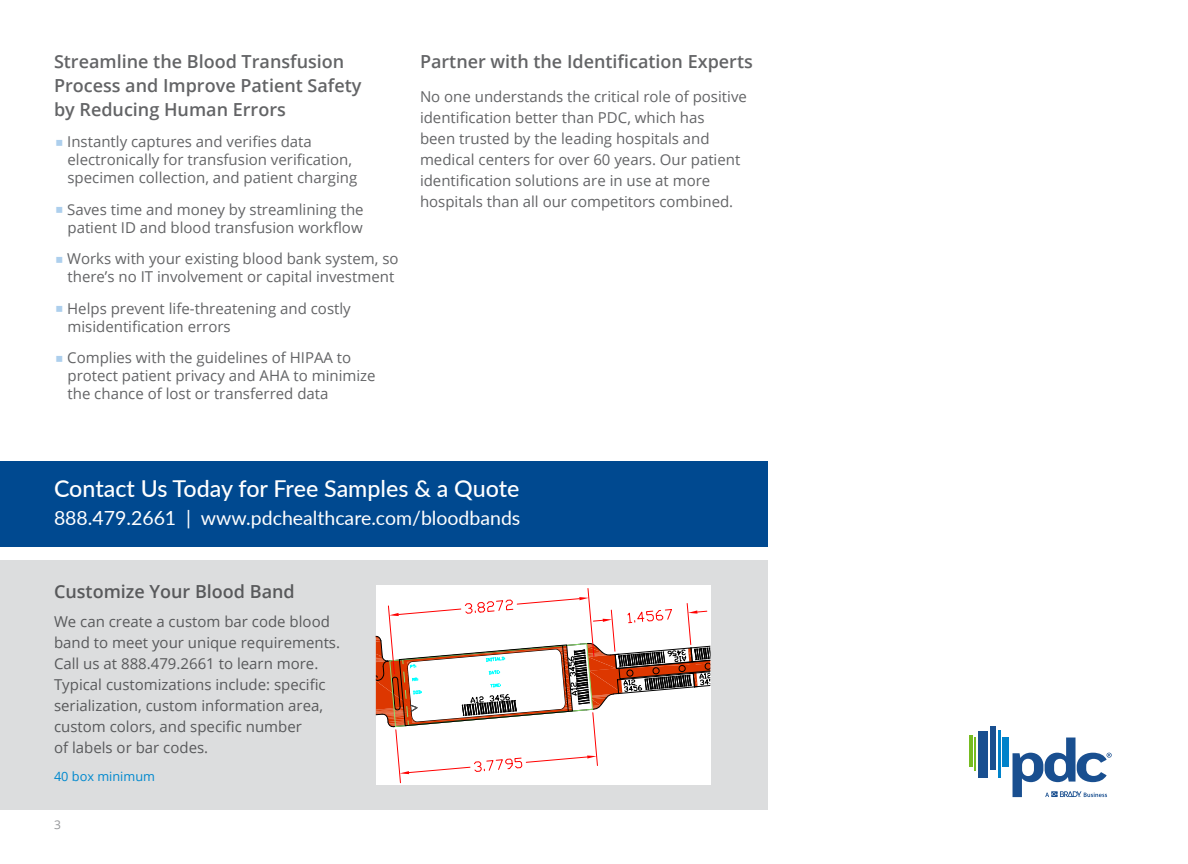
<style>
.page{position:relative;width:1188px;height:864px;background:#fff}
.page>*{position:absolute;margin:0;border:0;box-sizing:border-box;transform-origin:0 0}
.t1{font:500 23.25px "Lato";color:#fff}
.t2{font:19.5px "Lato";color:#fff}
.t3{font:600 18px/24px "Open Sans";color:#636466}
.t4{font:600 18px "Open Sans";color:#58595b}
.t5{font:15px/18px "Open Sans";color:#636466}
.t6{font:15px/21px "Open Sans";color:#58595b}
.t7{font:12.75px "Open Sans";color:#0088ce}
.t8{font:12px "Open Sans";color:#939598}
</style>
<div class="page">
<div style="left:0;top:561px;width:768px;height:249px;background:#dcddde"></div>
<svg style="left:376px;top:586px;width:335px;height:198px;background:#eadcd7"></svg>
<div style="left:0;top:461px;width:768px;height:86px;background:#004990"></div>
<hr style="left:969px;top:735px;width:3px;height:32px;background:#76bc21">
<hr style="left:974px;top:738px;width:2px;height:33px;background:#76bc21">
<div style="left:978px;top:731px;width:10px;height:46px;background:#194f90"></div>
<div style="left:990px;top:726px;width:5px;height:44px;background:#194f90"></div>
<hr style="left:998px;top:730px;width:3px;height:47px;background:#0082ca">
<div style="left:1002px;top:738px;width:7px;height:29px;background:#0082ca"></div>
<svg style="left:1013px;top:738px;width:99px;height:59px"></svg>
<p class="t3" style="left:54px;top:49px;width:309px">Streamline the Blood Transfusion<br>Process and Improve Patient Safety by Reducing Human Errors</p>
<p class="t5" style="left:67px;top:132px;width:292px">Instantly captures and verifies data electronically for transfusion verification, specimen collection, and patient charging</p>
<p class="t5" style="left:67px;top:200px;width:298px">Saves time and money by streamlining the patient ID and blood transfusion workflow</p>
<p class="t5" style="left:67px;top:249px;width:333px">Works with your existing blood bank system, so there’s no IT involvement or capital investment</p>
<p class="t5" style="left:67px;top:299px;width:285px">Helps prevent life-threatening and costly misidentification errors</p>
<p class="t5" style="left:67px;top:348px;width:310px">Complies with the guidelines of HIPAA to protect patient privacy and AHA to minimize the chance of lost or transferred data</p>
<p class="t3" style="left:420px;top:49px;width:334px">Partner with the Identification Experts</p>
<p class="t5" style="left:420px;top:86px;width:328px;line-height:21px">No one understands the critical role of positive identification better than PDC, which has<br>been trusted by the leading hospitals and medical centers for over 60 years. Our patient identification solutions are in use at more hospitals than all our competitors combined.</p>
<h1 class="t1" style="left:54px;top:471px;width:467px">Contact Us Today for Free Samples &amp; a Quote</h1>
<h2 class="t2" style="left:54px;top:504px;width:468px">888.479.2661 | www.pdchealthcare.com/bloodbands</h2>
<p class="t4" style="left:54px;top:579px;width:242px">Customize Your Blood Band</p>
<p class="t6" style="left:54px;top:611px;width:288px">We can create a custom bar code blood band to meet your unique requirements.<br>Call us at 888.479.2661 to learn more.<br>Typical customizations include: specific serialization, custom information area, custom colors, and specific number<br>of labels or bar codes.</p>
<p class="t7" style="left:54px;top:768px;width:103px">40 box minimum</p>
<p class="t8" style="left:54px;top:817px;width:8px">3</p>
</div>
